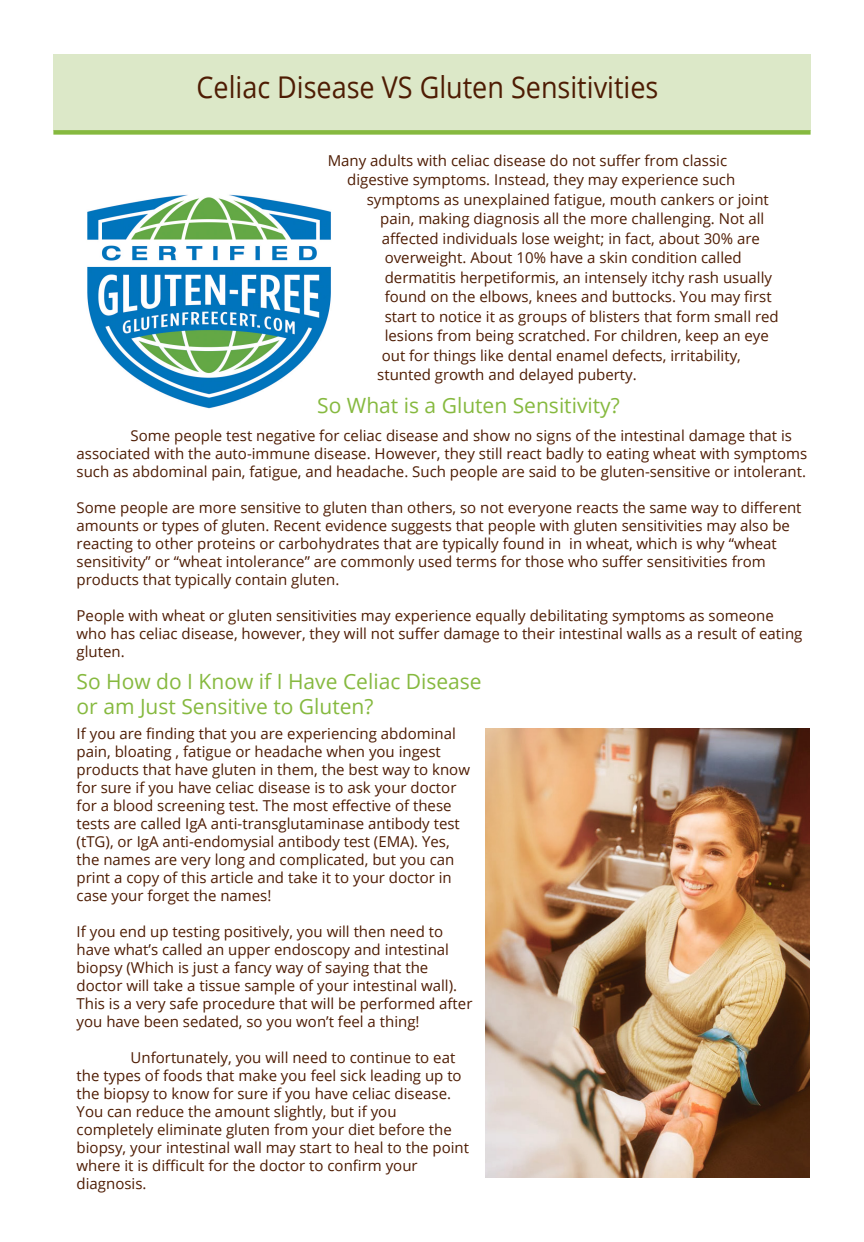
<style>
.page{position:relative;width:864px;height:1242px;background:#fff}
.page>*{position:absolute;margin:0;border:0;box-sizing:border-box;transform-origin:0 0}
.t1{font:30px "Open Sans";color:#4e1c03;scale:.9 1}
.t2{font:21px "Open Sans";color:#86b93f}
.t3{font:15px/18px "Open Sans";color:#4e1c03}
</style>
<div class="page">
<img style="left:87px;top:194px;width:244px;height:215px">
<div style="left:53px;top:54px;width:758px;height:76px;background:#dce8c8"></div>
<div style="left:53px;top:130px;width:758px;height:5px;background:#86b93f"></div>
<div style="left:273px;top:397px;width:47px;height:21px;background:#fff"></div>
<img style="left:485px;top:729px;width:324px;height:448px">
<p class="t1" style="left:196px;top:67px;width:515px">Celiac Disease VS Gluten Sensitivities</p>
<p class="t3" style="left:328px;top:151px;width:401px">Many adults with celiac disease do not suffer from classic</p>
<p class="t3" style="left:347px;top:171px;width:390px">digestive symptoms. Instead, they may experience such</p>
<p class="t3" style="left:367px;top:189px;width:404px;line-height:19.5px;text-align:center">symptoms as unexplained fatigue, mouth cankers or joint pain, making diagnosis all the more challenging. Not all</p>
<p class="t3" style="left:382px;top:228px;width:380px;line-height:19.5px">affected individuals lose weight; in fact, about 30% are overweight. About 10% have a skin condition called</p>
<p class="t3" style="left:382px;top:267px;width:399px;line-height:19.5px">dermatitis herpetiformis, an intensely itchy rash usually found on the elbows, knees and buttocks. You may first start to notice it as groups of blisters that form small red lesions from being scratched. For children, keep an eye out for things like dental enamel defects, irritability,</p>
<p class="t3" style="left:377px;top:366px;width:261px">stunted growth and delayed puberty.</p>
<p class="t2" style="left:317px;top:391px;width:304px">So What is a Gluten Sensitivity?</p>
<p class="t3" style="left:77px;top:426px;width:732px;text-indent:54px">Some people test negative for celiac disease and show no signs of the intestinal damage that is associated with the auto-immune disease. However, they still react badly to eating wheat with symptoms such as abdominal pain, fatigue, and headache. Such people are said to be gluten-sensitive or intolerant.</p>
<p class="t3" style="left:77px;top:498px;width:726px">Some people are more sensitive to gluten than others, so not everyone reacts the same way to different amounts or types of gluten. Recent evidence suggests that people with gluten sensitivities may also be reacting to other proteins or carbohydrates that are typically found in in wheat, which is why “wheat</p>
<p class="t3" style="left:77px;top:552px;width:691px">sensitivity” or “wheat intolerance” are commonly used terms for those who suffer sensitivities from</p>
<p class="t3" style="left:77px;top:570px;width:264px">products that typically contain gluten.</p>
<p class="t3" style="left:77px;top:606px;width:727px">People with wheat or gluten sensitivities may experience equally debilitating symptoms as someone who has celiac disease, however, they will not suffer damage to their intestinal walls as a result of eating gluten.</p>
<p class="t2" style="left:77px;top:667px;width:407px">So How do I Know if I Have Celiac Disease</p>
<p class="t2" style="left:77px;top:692px;width:298px">or am Just Sensitive to Gluten?</p>
<p class="t3" style="left:77px;top:724px;width:395px">If you are finding that you are experiencing abdominal pain, bloating , fatigue or headache when you ingest products that have gluten in them, the best way to know for sure if you have celiac disease is to ask your doctor for a blood screening test. The most effective of these tests are called IgA anti-transglutaminase antibody test (tTG), or IgA anti-endomysial antibody test (EMA). Yes, the names are very long and complicated, but you can print a copy of this article and take it to your doctor in case your forget the names!</p>
<p class="t3" style="left:77px;top:922px;width:374px">If you end up testing positively, you will then need to have what’s called an upper endoscopy and intestinal</p>
<p class="t3" style="left:77px;top:958px;width:353px">biopsy (Which is just a fancy way of saying that the</p>
<p class="t3" style="left:77px;top:976px;width:397px">doctor will take a tissue sample of your intestinal wall).<br>This is a very safe procedure that will be performed after you have been sedated, so you won’t feel a thing!</p>
<p class="t3" style="left:77px;top:1048px;width:387px;text-indent:54px">Unfortunately, you will need to continue to eat the types of foods that make you feel sick leading up to the biopsy to know for sure if you have celiac disease.<br>You can reduce the amount slightly, but if you</p>
<p class="t3" style="left:77px;top:1120px;width:394px">completely eliminate gluten from your diet before the biopsy, your intestinal wall may start to heal to the point where it is difficult for the doctor to confirm your</p>
<p class="t3" style="left:77px;top:1174px;width:71px">diagnosis.</p>
</div>
